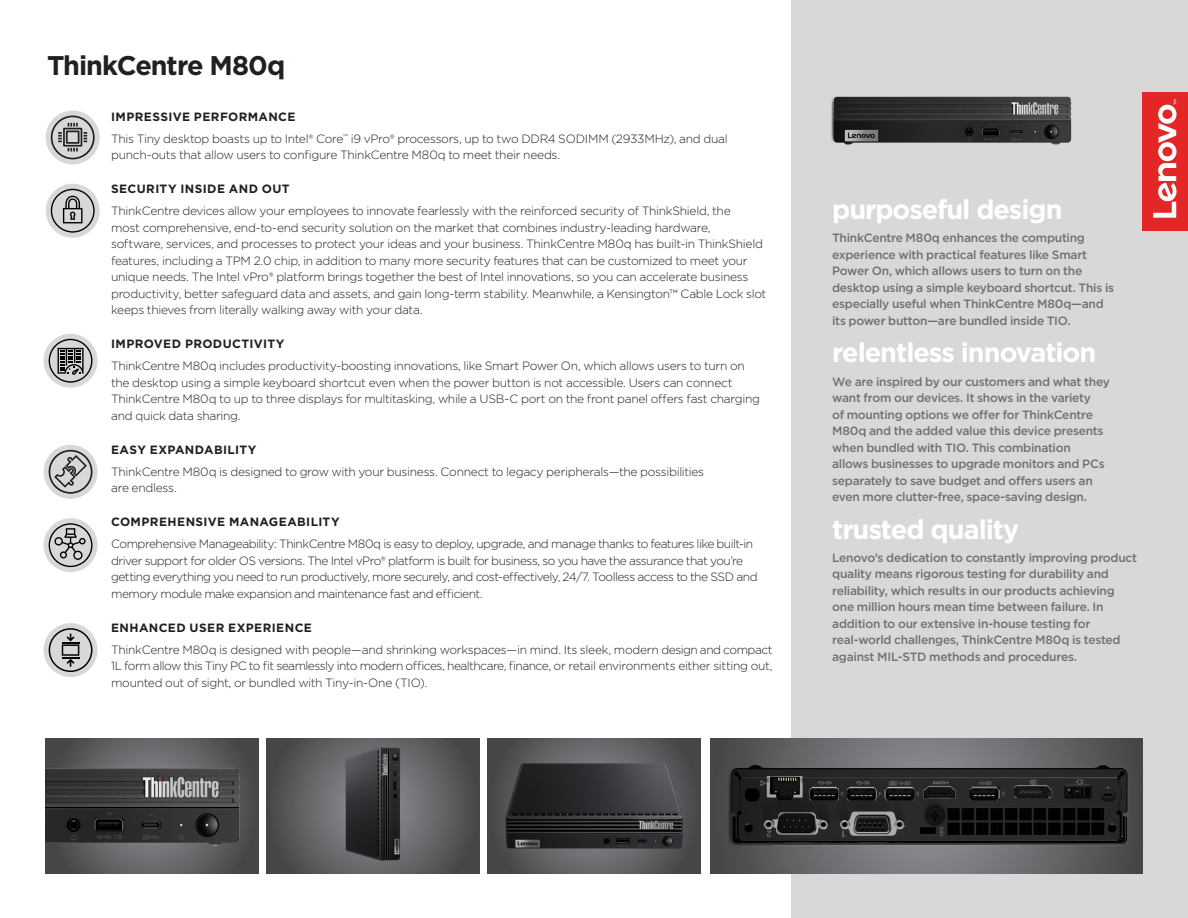
<style>
.page{position:relative;width:1188px;height:918px;background:#fff}
.page>*{position:absolute;margin:0;border:0;box-sizing:border-box;transform-origin:0 0}
.t1{font:700 27px "Gotham";letter-spacing:-.04em;color:#fff}
.t2{font:700 27px "Gotham";letter-spacing:-.04em;color:#231f20}
.t3{font:300 12px/16.5px "Gotham";letter-spacing:-.03em;color:#231f20}
.t4{font:500 12px/16.5px "Gotham";letter-spacing:-.02em;color:#6f7170}
.t5{font:700 12px "Gotham";letter-spacing:.035em;color:#231f20}
.s1{font-weight:700}
</style>
<div class="page">
<div style="left:792px;top:0;width:396px;height:918px;background:#d9d8d6"></div>
<svg style="left:488px;top:739px;width:212px;height:135px;background:#57575a"></svg>
<img style="left:488px;top:752px;width:209px;height:108px">
<img style="left:711px;top:739px;width:432px;height:135px">
<img style="left:46px;top:739px;width:212px;height:135px">
<svg style="left:266px;top:739px;width:213px;height:135px;background:#5a5a5d"></svg>
<img style="left:338px;top:739px;width:69px;height:135px">
<div style="left:1143px;top:92px;width:45px;height:139px;background:#e32626"></div>
<svg style="left:1153px;top:100px;width:24px;height:118px"></svg>
<div style="left:46px;top:110px;width:54px;height:54px;background:#d9d8d6;border-radius:50%"></div>
<svg style="left:50px;top:115px;width:45px;height:45px"></svg>
<img style="left:831px;top:96px;width:241px;height:49px">
<div style="left:46px;top:184px;width:54px;height:54px;background:#d9d8d6;border-radius:50%"></div>
<svg style="left:51px;top:189px;width:44px;height:44px"></svg>
<svg style="left:44px;top:445px;width:54px;height:54px"></svg>
<svg style="left:54px;top:455px;width:33px;height:33px"></svg>
<div style="left:49px;top:450px;width:43px;height:44px;border:2px solid #231f20;border-radius:50%"></div>
<div style="left:44px;top:518px;width:54px;height:54px;background:#d9d8d6;border-radius:50%"></div>
<svg style="left:49px;top:523px;width:43px;height:44px"></svg>
<div style="left:44px;top:623px;width:54px;height:54px;background:#d9d8d6;border-radius:50%"></div>
<svg style="left:49px;top:628px;width:43px;height:44px"></svg>
<div style="left:44px;top:334px;width:54px;height:54px;background:#d9d8d6;border-radius:50%"></div>
<svg style="left:49px;top:339px;width:43px;height:44px"></svg>
<h1 class="t2" style="left:47px;top:48px;width:240px">ThinkCentre M80q</h1>
<p class="t3" style="left:111px;top:106px;width:618px;line-height:21.9px"><span class="s1">IMPRESSIVE PERFORMANCE<br></span>This Tiny desktop boasts up to Intel® Core<sup>™</sup> i9 vPro® processors, up to two DDR4 SODIMM (2933MHz), and dual</p>
<p class="t3" style="left:111px;top:147px;width:451px">punch-outs that allow users to configure ThinkCentre M80q to meet their needs.</p>
<p class="t5" style="left:111px;top:181px;width:180px">SECURITY INSIDE AND OUT</p>
<p class="t3" style="left:111px;top:203px;width:657px">ThinkCentre devices allow your employees to innovate fearlessly with the reinforced security of ThinkShield, the<br>most comprehensive, end-to-end security solution on the market that combines industry-leading hardware,<br>software, services, and processes to protect your ideas and your business. ThinkCentre M80q has built-in ThinkShield features, including a TPM 2.0 chip, in addition to many more security features that can be customized to meet your unique needs. The Intel vPro® platform brings together the best of Intel innovations, so you can accelerate business productivity, better safeguard data and assets, and gain long-term stability. Meanwhile, a Kensington™ Cable Lock slot keeps thieves from literally walking away with your data.</p>
<p class="t5" style="left:111px;top:336px;width:175px">IMPROVED PRODUCTIVITY</p>
<p class="t3" style="left:111px;top:358px;width:651px">ThinkCentre M80q includes productivity-boosting innovations, like Smart Power On, which allows users to turn on the desktop using a simple keyboard shortcut even when the power button is not accessible. Users can connect ThinkCentre M80q to up to three displays for multitasking, while a USB-C port on the front panel offers fast charging and quick data sharing.</p>
<p class="t5" style="left:111px;top:442px;width:147px">EASY EXPANDABILITY</p>
<p class="t3" style="left:111px;top:463px;width:595px">ThinkCentre M80q is designed to grow with your business. Connect to legacy peripherals—the possibilities are endless.</p>
<p class="t5" style="left:111px;top:514px;width:230px">COMPREHENSIVE MANAGEABILITY</p>
<p class="t3" style="left:111px;top:535px;width:648px">Comprehensive Manageability: ThinkCentre M80q is easy to deploy, upgrade, and manage thanks to features like built-in driver support for older OS versions. The Intel vPro® platform is built for business, so you have the assurance that you’re getting everything you need to run productively, more securely, and cost-effectively, 24/7. Toolless access to the SSD and memory module make expansion and maintenance fast and efficient.</p>
<p class="t5" style="left:111px;top:620px;width:202px">ENHANCED USER EXPERIENCE</p>
<p class="t3" style="left:111px;top:641px;width:663px;text-align:justify">ThinkCentre M80q is designed with people—and shrinking workspaces—in mind. Its sleek, modern design and compact 1L form allow this Tiny PC to fit seamlessly into modern offices, healthcare, finance, or retail environments either sitting out, mounted out of sight, or bundled with Tiny-in-One (TIO).</p>
<h1 class="t1" style="left:832px;top:192px;width:232px">purposeful design</h1>
<p class="t4" style="left:832px;top:230px;width:283px">ThinkCentre M80q enhances the computing experience with practical features like Smart Power On, which allows users to turn on the desktop using a simple keyboard shortcut. This is especially useful when ThinkCentre M80q—and its power button—are bundled inside TIO.</p>
<h1 class="t1" style="left:832px;top:335px;width:266px">relentless innovation</h1>
<p class="t4" style="left:832px;top:373px;width:279px">We are inspired by our customers and what they want from our devices. It shows in the variety<br>of mounting options we offer for ThinkCentre M80q and the added value this device presents when bundled with TIO. This combination allows businesses to upgrade monitors and PCs separately to save budget and offers users an even more clutter-free, space-saving design.</p>
<h1 class="t1" style="left:832px;top:511px;width:189px">trusted quality</h1>
<p class="t4" style="left:832px;top:549px;width:307px">Lenovo’s dedication to constantly improving product quality means rigorous testing for durability and reliability, which results in our products achieving one million hours mean time between failure. In addition to our extensive in-house testing for real-world challenges, ThinkCentre M80q is tested against MIL-STD methods and procedures.</p>
</div>
